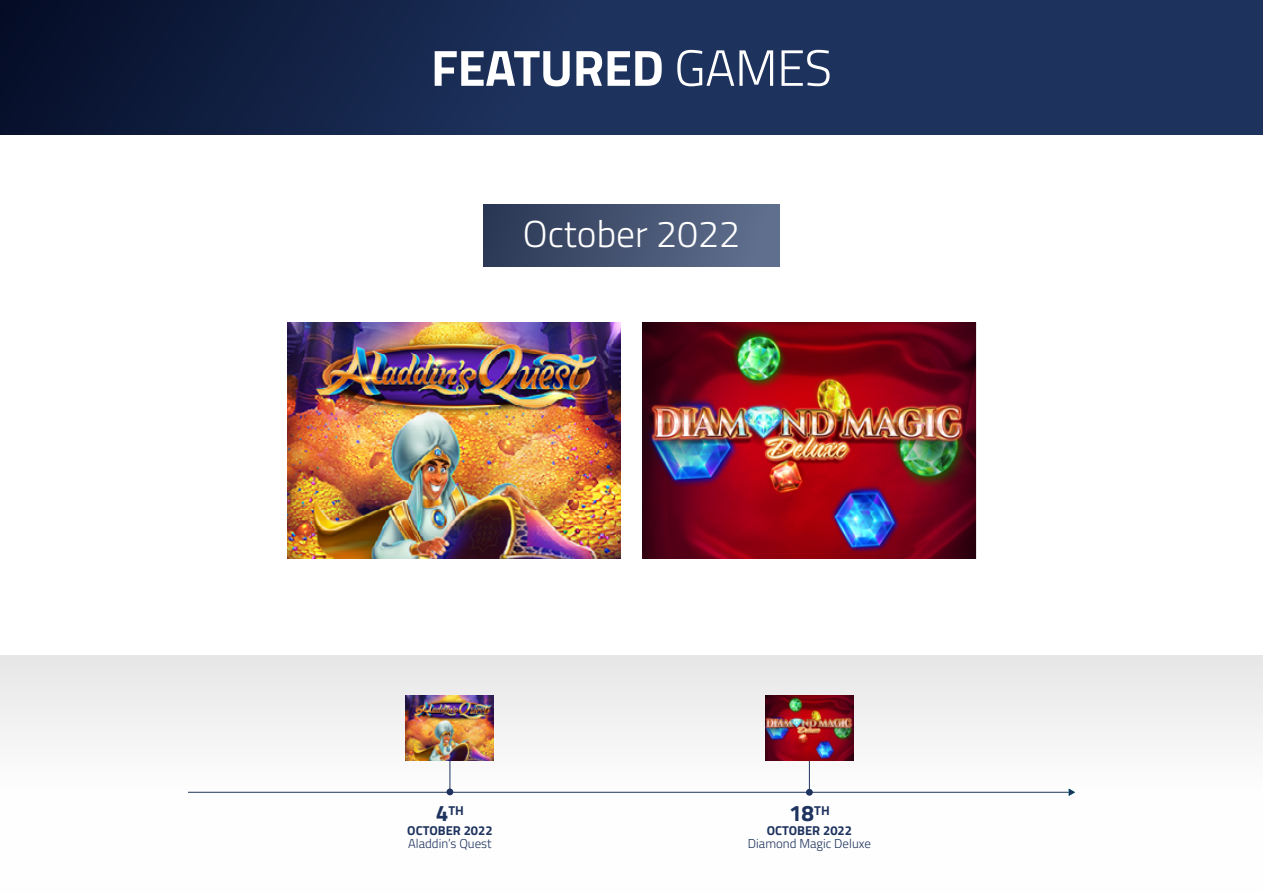
<style>
.page{position:relative;width:1263px;height:893px;background:#fff}
.page>*{position:absolute;margin:0;border:0;box-sizing:border-box;transform-origin:0 0}
.t1{font:700 51px "Titillium Web";letter-spacing:-.01em;color:#fff}
.t2{font:300 37.5px "Titillium Web";color:#fff}
.t3{font:700 22.5px "Titillium Web";color:#1e335e}
.t4{font:300 12.9px "Titillium Web";color:#1e335e}
.t5{font:700 12.9px/19.5px "Titillium Web";color:#1e335e;text-align:center}
.s1{font-weight:300}
.s2{font-size:22.5px}
</style>
<div class="page">
<svg style="left:0;top:0;width:1263px;height:135px;background:#172a51"></svg>
<div style="left:0;top:656px;width:1263px;height:237px;background:linear-gradient(to bottom,#eaeaea,#fff)"></div>
<hr style="left:188px;top:792px;width:885px;height:1px;background:#1e335e">
<div style="left:806px;top:789px;width:7px;height:7px;background:#1e335e;border-radius:50%"></div>
<hr style="left:809px;top:760px;width:1px;height:30px;background:#1e335e">
<div style="left:446px;top:788px;width:7px;height:7px;background:#1e335e;border-radius:50%"></div>
<hr style="left:450px;top:760px;width:1px;height:30px;background:#1e335e">
<svg style="left:1069px;top:789px;width:6px;height:7px"></svg>
<div style="left:483px;top:204px;width:297px;height:62px;background:linear-gradient(to right,#2a3755,#637290)"></div>
<img style="left:287px;top:322px;width:334px;height:237px">
<img style="left:642px;top:322px;width:334px;height:237px">
<img style="left:406px;top:695px;width:88px;height:65px">
<img style="left:765px;top:695px;width:88px;height:65px">
<h1 class="t1" style="left:431px;top:29px;width:403px">FEATURED <span class="s1">GAMES</span></h1>
<h2 class="t2" style="left:523px;top:206px;width:219px">October 2022</h2>
<p class="t5" style="left:407px;top:800px;width:87px"><span class="s2">4</span>TH<br>OCTOBER 2022</p>
<p class="t4" style="left:408px;top:834px;width:85px">Aladdin’s Quest</p>
<h3 class="t3" style="left:789px;top:796px;width:42px">18<sup>TH</sup></h3>
<p class="t5" style="left:767px;top:820px;width:87px">OCTOBER 2022</p>
<p class="t4" style="left:748px;top:834px;width:124px">Diamond Magic Deluxe</p>
</div>
